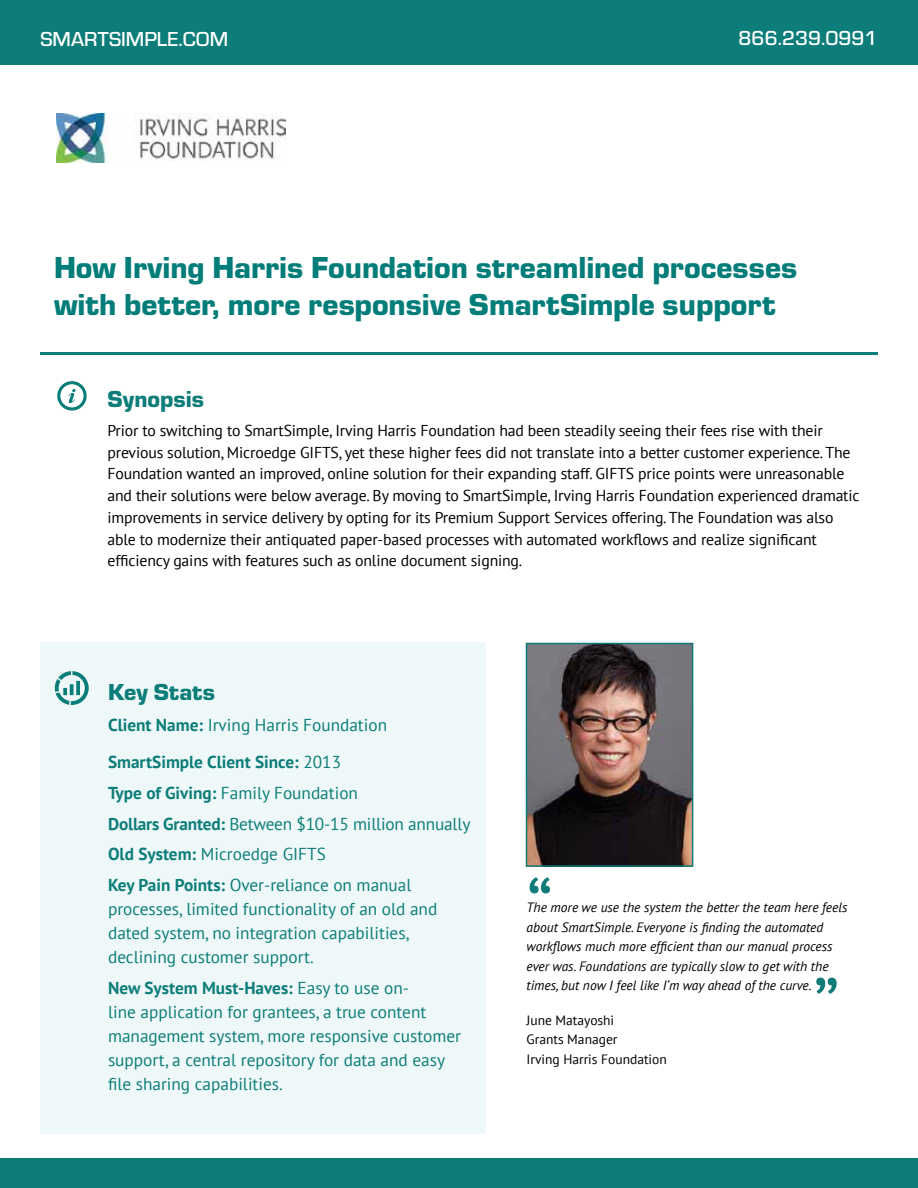
<style>
.page{position:relative;width:918px;height:1188px;background:#fff}
.page>*{position:absolute;margin:0;border:0;box-sizing:border-box;transform-origin:0 0}
.Key_Stats_Bodytext{font:78px "PT Sans";color:#107b78}
._1_-_Headline{font:900 31.5px/37.5px "Eurostile";color:#007d79}
._1_-_Heading{font:900 24px "Eurostile";color:#0c7d79}
.t1{font:500 21px "Eurostile";color:#fff}
.Key_Stats_Bodytext-2{font:17.25px/24px "PT Sans";color:#0c7d79}
._1_-_Heading-2{font:17.25px "PT Sans";color:#0c7d79}
.Key_Stats_Bodytext-3{font:700 17.25px "PT Sans";color:#0c7d79}
._1_-_Synopsis{font:15.75px/21.8px "PT Sans";letter-spacing:-.01em;color:#000}
.Quote_2{font:italic 13.5px/19.5px "PT Sans";color:#000}
.Quote_2-2{font:13.5px/19.5px "PT Sans";color:#000}
.s1{font-weight:700}
.s2{font-weight:400}
</style>
<div class="page">
<div style="left:0;top:0;width:918px;height:65px;background:#0c7d79"></div>
<div style="left:0;top:1158px;width:918px;height:30px;background:#0c7d79"></div>
<div style="left:40px;top:643px;width:446px;height:491px;background:#eff8f8"></div>
<hr style="left:40px;top:352px;width:838px;height:3px;background:#0c7d79">
<svg style="left:54px;top:671px;width:35px;height:34px"></svg>
<svg style="left:57px;top:381px;width:30px;height:30px"></svg>
<img style="left:529px;top:646px;width:161px;height:218px">
<div style="left:526px;top:643px;width:167px;height:224px;border:2px solid #107b78"></div>
<img style="left:56px;top:114px;width:230px;height:48px">
<h3 class="t1" style="left:40px;top:25px;width:189px">SMARTSIMPLE.COM</h3>
<h3 class="t1" style="left:739px;top:24px;width:141px">866.239.0991</h3>
<p class="_1_-_Headline" style="left:54px;top:246px;width:745px">How Irving Harris Foundation streamlined processes with better, more responsive SmartSimple support</p>
<p class="_1_-_Heading" style="left:108px;top:382px;width:98px">Synopsis</p>
<p class="_1_-_Synopsis" style="left:108px;top:419px;width:754px">Prior to switching to SmartSimple, Irving Harris Foundation had been steadily seeing their fees rise with their previous solution, Microedge GIFTS, yet these higher fees did not translate into a better customer experience. The Foundation wanted an improved, online solution for their expanding staff. GIFTS price points were unreasonable and their solutions were below average. By moving to SmartSimple, Irving Harris Foundation experienced dramatic improvements in service delivery by opting for its Premium Support Services offering. The Foundation was also able to modernize their antiquated paper-based processes with automated workflows and realize significant efficiency gains with features such as online document signing.</p>
<p class="_1_-_Heading" style="left:108px;top:675px;width:109px">Key Stats</p>
<p class="_1_-_Heading-2" style="left:108px;top:714px;width:281px"><span class="s1">Client Name:</span> Irving Harris Foundation</p>
<p class="Key_Stats_Bodytext-3" style="left:108px;top:751px;width:235px">SmartSimple Client Since: <span class="s2">2013</span></p>
<p class="Key_Stats_Bodytext-2" style="left:108px;top:780px;width:251px"><span class="s1">Type of Giving:</span> Family Foundation</p>
<p class="Key_Stats_Bodytext-2" style="left:108px;top:811px;width:364px"><span class="s1">Dollars Granted:</span> Between $10-15 million annually</p>
<p class="Key_Stats_Bodytext-2" style="left:108px;top:842px;width:219px"><span class="s1">Old System:</span> Microedge GIFTS</p>
<p class="Key_Stats_Bodytext-2" style="left:108px;top:873px;width:331px"><span class="s1">Key Pain Points:</span> Over-reliance on manual processes, limited functionality of an old and dated system, no integration capabilities, declining customer support.</p>
<p class="Key_Stats_Bodytext-2" style="left:108px;top:975px;width:355px"><span class="s1">New System Must-Haves:</span> Easy to use on-<br>line application for grantees, a true content management system, more responsive customer support, a central repository for data and easy file sharing capabilities.</p>
<p class="Key_Stats_Bodytext" style="left:526px;top:855px;width:28px">“</p>
<p class="Quote_2" style="left:526px;top:897px;width:322px">The more we use the system the better the team here feels about SmartSimple. Everyone is finding the automated workflows much more efficient than our manual process ever was. Foundations are typically slow to get with the times, but now I feel like I’m way ahead of the curve.</p>
<p class="Key_Stats_Bodytext" style="left:813px;top:955px;width:28px">”</p>
<p class="Quote_2-2" style="left:526px;top:1010px;width:92px">June Matayoshi<br>Grants Manager</p>
<p class="Quote_2-2" style="left:526px;top:1049px;width:142px">Irving Harris Foundation</p>
</div>
